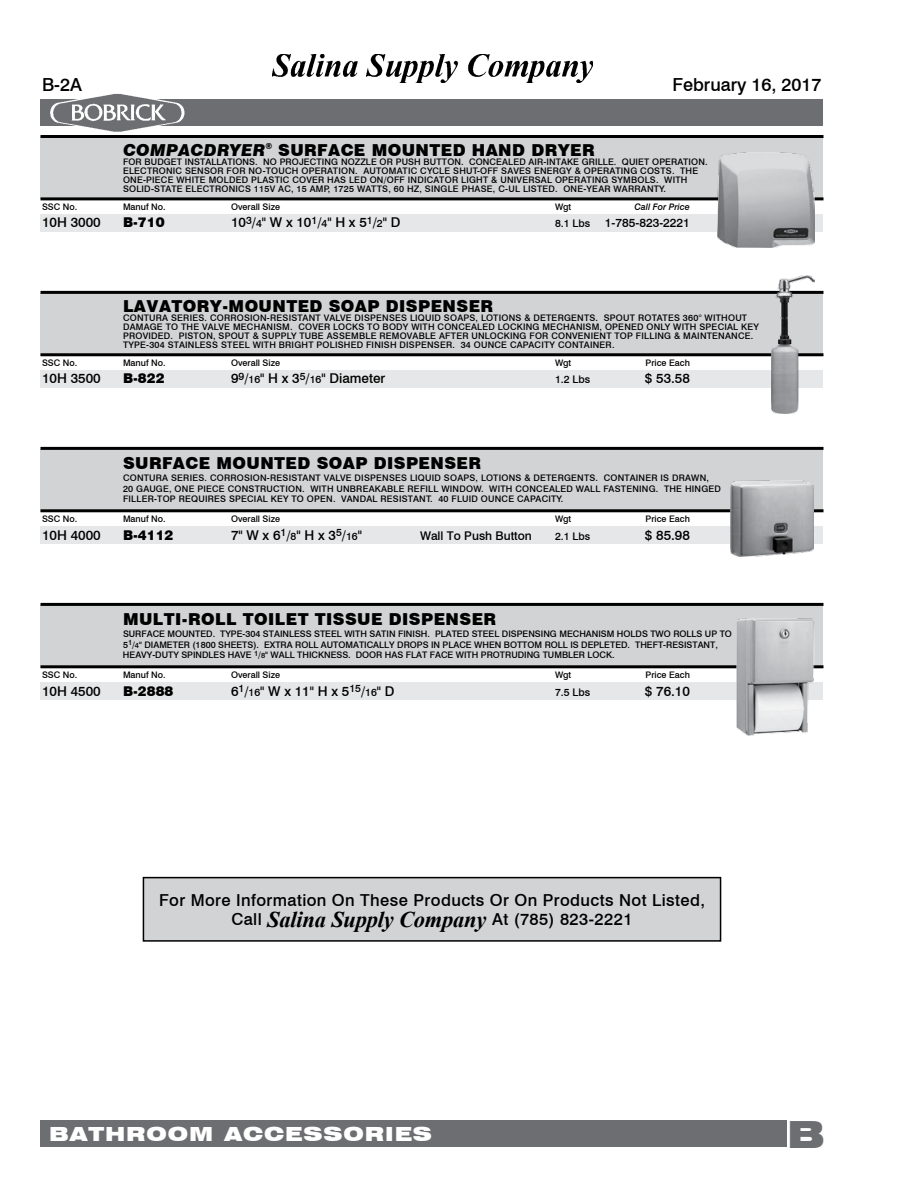
<style>
.page{position:relative;width:918px;height:1188px;background:#fff}
.page>*{position:absolute;margin:0;border:0;box-sizing:border-box;transform-origin:0 0}
.t1{font:900 expanded 37.5px "Swiss 721 BT";color:#6d6e71}
.t2{font:900 expanded 19.5px "Swiss 721 BT";letter-spacing:.05em;color:#fff}
.t3{font:500 18px "Swiss 721 BT";color:#000}
.t4{font:900 16.5px "Swiss 721 BT";letter-spacing:.025em;color:#000}
.t5{font:500 16.5px/19.5px "Swiss 721 BT";letter-spacing:.025em;color:#000;text-align:center}
.t6{font:500 13.5px "Swiss 721 BT";color:#000}
.t7{font:900 13.5px "Swiss 721 BT";color:#000}
.t8{font:500 12px "Swiss 721 BT";color:#000}
.t9{font:500 10.5px "Swiss 721 BT";color:#000}
.t10{font:500 9px/9px "Swiss 721 BT";letter-spacing:.025em;color:#000}
.t11{font:500 9px/10.5px "Swiss 721 BT";color:#000}
.t12{font:italic 500 9px "Swiss 721 BT";color:#000}
.s1{font-style:italic}
.s2{font-size:10.5px}
.s3{font-size:7.5px}
.s4{font-family:"Times New Roman";font-weight:700;font-style:italic;font-size:22.5px}
</style>
<div class="page">
<img style="left:272px;top:54px;width:321px;height:29px">
<div style="left:40px;top:99px;width:784px;height:27px;background:#6d6e71"></div>
<img style="left:50px;top:107px;width:135px;height:11px">
<img style="left:51px;top:94px;width:132px;height:38px">
<div style="left:40px;top:526px;width:784px;height:18px;background:#e6e7e8"></div>
<div style="left:40px;top:449px;width:784px;height:63px;background:#d1d3d4"></div>
<hr style="left:40px;top:447px;width:784px;height:3px;background:#000">
<hr style="left:40px;top:509px;width:784px;height:3px;background:#000">
<div style="left:40px;top:1120px;width:747px;height:28px;background:#6d6e71"></div>
<div style="left:40px;top:293px;width:784px;height:63px;background:#d1d3d4"></div>
<hr style="left:40px;top:291px;width:784px;height:3px;background:#000">
<div style="left:40px;top:370px;width:784px;height:17px;background:#e6e7e8"></div>
<div style="left:40px;top:682px;width:784px;height:18px;background:#e6e7e8"></div>
<hr style="left:40px;top:353px;width:784px;height:3px;background:#000">
<div style="left:40px;top:605px;width:784px;height:63px;background:#d1d3d4"></div>
<hr style="left:40px;top:603px;width:784px;height:3px;background:#000">
<hr style="left:40px;top:665px;width:784px;height:3px;background:#000">
<div style="left:40px;top:136px;width:784px;height:63px;background:#d1d3d4"></div>
<hr style="left:40px;top:135px;width:784px;height:3px;background:#000">
<div style="left:40px;top:214px;width:784px;height:17px;background:#e6e7e8"></div>
<hr style="left:40px;top:197px;width:784px;height:3px;background:#000">
<div style="left:143px;top:878px;width:578px;height:63px;background:#d1d3d4"></div>
<div style="left:143px;top:877px;width:578px;height:65px;border:2px solid #000"></div>
<img style="left:718px;top:153px;width:96px;height:95px">
<img style="left:772px;top:276px;width:42px;height:137px">
<img style="left:730px;top:481px;width:84px;height:76px">
<img style="left:737px;top:618px;width:77px;height:117px">
<h3 class="t3" style="left:42px;top:74px;width:41px">B-2A</h3>
<h3 class="t3" style="left:672px;top:74px;width:151px">February 16, 2017</h3>
<h3 class="t4" style="left:123px;top:140px;width:473px"><span class="s1">COMPACDRYER</span><sup>®</sup> SURFACE MOUNTED HAND DRYER</h3>
<p class="t10" style="left:123px;top:157px;width:586px">FOR BUDGET INSTALLATIONS. NO PROJECTING NOZZLE OR PUSH BUTTON. CONCEALED AIR-INTAKE GRILLE. QUIET OPERATION.<br>ELECTRONIC SENSOR FOR NO-TOUCH OPERATION. AUTOMATIC CYCLE SHUT-OFF SAVES ENERGY &amp; OPERATING COSTS. THE ONE-PIECE WHITE MOLDED PLASTIC COVER HAS LED ON/OFF INDICATOR LIGHT &amp; UNIVERSAL OPERATING SYMBOLS. WITH SOLID-STATE ELECTRONICS 115V AC, 15 AMP, 1725 WATTS, 60 HZ, SINGLE PHASE, C-UL LISTED. ONE-YEAR WARRANTY.</p>
<p class="t10" style="left:42px;top:202px;width:37px">SSC No.</p>
<p class="t10" style="left:123px;top:202px;width:44px">Manuf No.</p>
<p class="t11" style="left:231px;top:202px;width:51px">Overall Size</p>
<p class="t10" style="left:555px;top:202px;width:18px">Wgt</p>
<p class="t12" style="left:634px;top:202px;width:57px">Call For Price</p>
<h3 class="t6" style="left:42px;top:214px;width:60px">10H 3000</h3>
<h3 class="t7" style="left:123px;top:214px;width:43px">B-710</h3>
<h3 class="t6" style="left:231px;top:214px;width:171px">10<sup>3</sup>/<span class="s2">4</span>" W x 10<sup>1</sup>/<span class="s2">4</span>" H x 5<sup>1</sup>/<span class="s2">2</span>" D</h3>
<h3 class="t8" style="left:555px;top:216px;width:136px"><span class="s2">8.1 Lbs</span> 1-785-823-2221</h3>
<h3 class="t4" style="left:123px;top:296px;width:372px">LAVATORY-MOUNTED SOAP DISPENSER</h3>
<p class="t10" style="left:123px;top:313px;width:638px">CONTURA SERIES. CORROSION-RESISTANT VALVE DISPENSES LIQUID SOAPS, LOTIONS &amp; DETERGENTS. SPOUT ROTATES 360° WITHOUT DAMAGE TO THE VALVE MECHANISM. COVER LOCKS TO BODY WITH CONCEALED LOCKING MECHANISM, OPENED ONLY WITH SPECIAL KEY PROVIDED. PISTON, SPOUT &amp; SUPPLY TUBE ASSEMBLE REMOVABLE AFTER UNLOCKING FOR CONVENIENT TOP FILLING &amp; MAINTENANCE.<br>TYPE-304 STAINLESS STEEL WITH BRIGHT POLISHED FINISH DISPENSER. 34 OUNCE CAPACITY CONTAINER.</p>
<p class="t10" style="left:42px;top:358px;width:37px">SSC No.</p>
<p class="t10" style="left:123px;top:358px;width:44px">Manuf No.</p>
<p class="t11" style="left:231px;top:358px;width:51px">Overall Size</p>
<p class="t10" style="left:555px;top:358px;width:18px">Wgt</p>
<p class="t11" style="left:646px;top:358px;width:46px">Price Each</p>
<h3 class="t6" style="left:42px;top:370px;width:60px">10H 3500</h3>
<h3 class="t7" style="left:123px;top:370px;width:43px">B-822</h3>
<h3 class="t6" style="left:231px;top:370px;width:156px">9<sup>9</sup>/<span class="s2">16</span>" H x 3<sup>5</sup>/<span class="s2">16</span>" Diameter</h3>
<p class="t9" style="left:555px;top:373px;width:37px">1.2 Lbs</p>
<h3 class="t6" style="left:645px;top:370px;width:47px">$ 53.58</h3>
<h3 class="t4" style="left:123px;top:453px;width:360px">SURFACE MOUNTED SOAP DISPENSER</h3>
<p class="t10" style="left:123px;top:473px;width:600px;line-height:10.5px">CONTURA SERIES. CORROSION-RESISTANT VALVE DISPENSES LIQUID SOAPS, LOTIONS &amp; DETERGENTS. CONTAINER IS DRAWN,<br>20 GAUGE, ONE PIECE CONSTRUCTION. WITH UNBREAKABLE REFILL WINDOW. WITH CONCEALED WALL FASTENING. THE HINGED<br>FILLER-TOP REQUIRES SPECIAL KEY TO OPEN. VANDAL RESISTANT. 40 FLUID OUNCE CAPACITY.</p>
<p class="t10" style="left:42px;top:515px;width:37px">SSC No.</p>
<p class="t10" style="left:123px;top:515px;width:44px">Manuf No.</p>
<p class="t11" style="left:231px;top:514px;width:51px">Overall Size</p>
<p class="t10" style="left:555px;top:515px;width:18px">Wgt</p>
<p class="t11" style="left:646px;top:514px;width:46px">Price Each</p>
<h3 class="t6" style="left:42px;top:527px;width:60px">10H 4000</h3>
<h3 class="t7" style="left:123px;top:527px;width:52px">B-4112</h3>
<h3 class="t6" style="left:231px;top:527px;width:132px">7" W x 6<sup>1</sup>/<span class="s2">8</span>" H x 3<sup>5</sup>/<span class="s2">16</span>"</h3>
<h3 class="t8" style="left:420px;top:528px;width:113px">Wall To Push Button</h3>
<p class="t9" style="left:555px;top:529px;width:37px">2.1 Lbs</p>
<h3 class="t6" style="left:645px;top:527px;width:47px">$ 85.98</h3>
<h3 class="t4" style="left:123px;top:609px;width:375px">MULTI-ROLL TOILET TISSUE DISPENSER</h3>
<p class="t11" style="left:123px;top:629px;width:610px">SURFACE MOUNTED. TYPE-304 STAINLESS STEEL WITH SATIN FINISH. PLATED STEEL DISPENSING MECHANISM HOLDS TWO ROLLS UP TO<br>5<sup>1</sup>/<span class="s3">4</span>" DIAMETER (1800 SHEETS). EXTRA ROLL AUTOMATICALLY DROPS IN PLACE WHEN BOTTOM ROLL IS DEPLETED. THEFT-RESISTANT,<br>HEAVY-DUTY SPINDLES HAVE <sup>1</sup>/<span class="s3">8</span>" WALL THICKNESS. DOOR HAS FLAT FACE WITH PROTRUDING TUMBLER LOCK.</p>
<p class="t10" style="left:42px;top:671px;width:37px">SSC No.</p>
<p class="t10" style="left:123px;top:671px;width:44px">Manuf No.</p>
<p class="t11" style="left:231px;top:670px;width:51px">Overall Size</p>
<p class="t10" style="left:555px;top:671px;width:18px">Wgt</p>
<p class="t11" style="left:646px;top:670px;width:46px">Price Each</p>
<h3 class="t6" style="left:42px;top:683px;width:60px">10H 4500</h3>
<h3 class="t7" style="left:123px;top:683px;width:52px">B-2888</h3>
<h3 class="t6" style="left:231px;top:683px;width:165px">6<sup>1</sup>/<span class="s2">16</span>" W x 11" H x 5<sup>15</sup>/<span class="s2">16</span>" D</h3>
<p class="t9" style="left:555px;top:685px;width:37px">7.5 Lbs</p>
<h3 class="t6" style="left:645px;top:683px;width:47px">$ 76.10</h3>
<h3 class="t5" style="left:159px;top:890px;width:547px">For More Information On These Products Or On Products Not Listed,<br>Call <span class="s4">Salina Supply Company</span> At (785) 823-2221</h3>
<h2 class="t2" style="left:49px;top:1123px;width:384px">BATHROOM ACCESSORIES</h2>
<h1 class="t1" style="left:787px;top:1111px;width:39px">B</h1>
</div>
